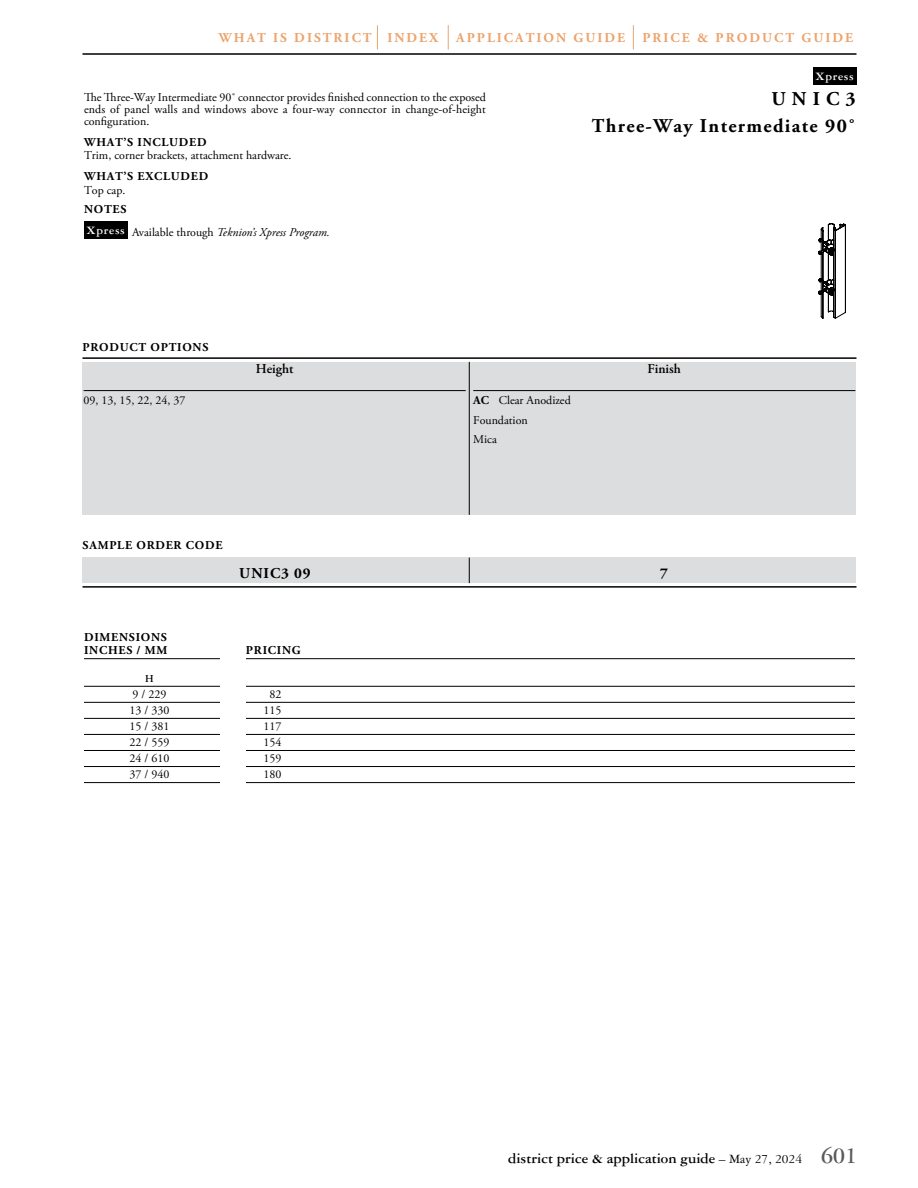
<style>
.page{position:relative;width:918px;height:1188px;background:#fff}
.page>*{position:absolute;margin:0;border:0;box-sizing:border-box;transform-origin:0 0}
.t1{font:700 19.5px/27px "Adobe Garamond Pro";letter-spacing:.07em;color:#000;text-align:right}
.t2{font:700 15px "Garamond Three";color:#000}
.t3{font:700 15px "Adobe Garamond Pro";letter-spacing:.065em;color:#000}
.t4{font:700 13.5px "Adobe Garamond Pro";letter-spacing:.15em;color:#eca36c}
.t5{font:600 13.5px "Adobe Garamond Pro";color:#000}
.t6{font:12px/19.5px "Adobe Garamond Pro";color:#000}
.t7{font:700 12px/13.5px "Adobe Garamond Pro";letter-spacing:.065em;color:#000}
.t8{font:italic 12px/22.5px "Adobe Garamond Pro";color:#000}
.t9{font:700 12px "Garamond Three";letter-spacing:.05em;color:#fff}
.t10{font:600 10.5px "Adobe Garamond Pro";color:#000}
.s1{font-weight:700;font-style:normal}
.s2{font-style:normal}
.s3{font-weight:700}
.s4{font-weight:400;font-size:13.5px}
.s5{font-size:24px;color:#58595b}
</style>
<div class="page">
<hr style="left:82px;top:53px;width:774px;height:2px;background:#000">
<svg style="left:633px;top:25px;width:1px;height:24px"></svg>
<svg style="left:377px;top:25px;width:1px;height:24px"></svg>
<svg style="left:448px;top:25px;width:1px;height:24px"></svg>
<div style="left:82px;top:362px;width:774px;height:153px;background:#dcddde"></div>
<hr style="left:84px;top:390px;width:382px;height:1px;background:#000">
<hr style="left:473px;top:390px;width:382px;height:1px;background:#000">
<hr style="left:82px;top:357px;width:774px;height:2px;background:#000">
<hr style="left:469px;top:362px;width:1px;height:153px;background:#000">
<hr style="left:82px;top:586px;width:774px;height:2px;background:#000">
<div style="left:82px;top:558px;width:774px;height:25px;background:#dcddde"></div>
<svg style="left:469px;top:558px;width:1px;height:25px"></svg>
<hr style="left:84px;top:658px;width:771px;height:1px;background:#000">
<hr style="left:84px;top:686px;width:771px;height:1px;background:#000">
<hr style="left:84px;top:702px;width:771px;height:1px;background:#000">
<hr style="left:84px;top:718px;width:771px;height:1px;background:#000">
<hr style="left:84px;top:734px;width:771px;height:1px;background:#000">
<hr style="left:84px;top:750px;width:771px;height:1px;background:#000">
<hr style="left:84px;top:766px;width:771px;height:1px;background:#000">
<hr style="left:84px;top:782px;width:771px;height:1px;background:#000">
<div style="left:220px;top:630px;width:26px;height:495px;background:#fff"></div>
<div style="left:84px;top:221px;width:44px;height:18px;background:#000"></div>
<svg style="left:818px;top:223px;width:28px;height:95px"></svg>
<div style="left:813px;top:68px;width:43px;height:17px;background:#000"></div>
<p class="t4" style="left:219px;top:30px;width:221px">WHAT IS DISTRICT INDEX</p>
<p class="t4" style="left:456px;top:30px;width:170px">APPLICATION GUIDE</p>
<p class="t4" style="left:642px;top:30px;width:212px">PRICE &amp; PRODUCT GUIDE</p>
<p class="t6" style="left:84px;top:91px;width:403px;line-height:12px;text-align:justify">The Three-Way Intermediate 90˚ connector provides finished connection to the exposed ends of panel walls and windows above a four-way connector in change-of-height configuration.</p>
<p class="t7" style="left:84px;top:135px;width:124px">WHAT’S INCLUDED</p>
<p class="t6" style="left:84px;top:146px;width:209px">Trim, corner brackets, attachment hardware.</p>
<p class="t7" style="left:84px;top:170px;width:126px">WHAT’S EXCLUDED</p>
<p class="t6" style="left:84px;top:181px;width:43px">Top cap.</p>
<p class="t8" style="left:84px;top:199px;width:247px"><span class="s1">NOTES<br></span><sup>Xpress</sup> <span class="s2">Available through</span> Teknion’s Xpress Program.</p>
<p class="t9" style="left:816px;top:70px;width:40px">Xpress</p>
<h1 class="t1" style="left:592px;top:86px;width:265px">UNIC3<br>Three-Way Intermediate 90˚</h1>
<p class="t7" style="left:83px;top:341px;width:127px">PRODUCT OPTIONS</p>
<p class="t6" style="left:84px;top:391px;width:103px">09, 13, 15, 22, 24, 37</p>
<p class="t5" style="left:256px;top:361px;width:39px">Height</p>
<p class="t7" style="left:83px;top:539px;width:141px">SAMPLE ORDER CODE</p>
<p class="t6" style="left:473px;top:391px;width:99px"><span class="s3">AC</span> Clear Anodized<br>Foundation<br>Mica</p>
<p class="t5" style="left:648px;top:361px;width:35px">Finish</p>
<p class="t7" style="left:84px;top:630px;width:85px">DIMENSIONS<br>INCHES / MM</p>
<p class="t3" style="left:239px;top:564px;width:73px">UNIC3 09</p>
<p class="t3" style="left:660px;top:564px;width:9px">7</p>
<p class="t7" style="left:246px;top:644px;width:56px">PRICING</p>
<p class="t10" style="left:145px;top:672px;width:10px">H</p>
<p class="t6" style="left:133px;top:685px;width:35px">9 / 229</p>
<p class="t6" style="left:269px;top:685px;width:13px">82</p>
<p class="t6" style="left:130px;top:701px;width:41px">13 / 330</p>
<p class="t6" style="left:263px;top:701px;width:19px">115</p>
<p class="t6" style="left:130px;top:717px;width:41px">15 / 381</p>
<p class="t6" style="left:263px;top:717px;width:19px">117</p>
<p class="t6" style="left:130px;top:733px;width:41px">22 / 559</p>
<p class="t6" style="left:263px;top:733px;width:19px">154</p>
<p class="t6" style="left:130px;top:749px;width:41px">24 / 610</p>
<p class="t6" style="left:263px;top:749px;width:19px">159</p>
<p class="t6" style="left:130px;top:765px;width:41px">37 / 940</p>
<p class="t6" style="left:263px;top:765px;width:19px">180</p>
<p class="t2" style="left:508px;top:1150px;width:351px">district price &amp; application guide <span class="s4">– May 27, 2024</span> <span class="s5">601</span></p>
</div>
